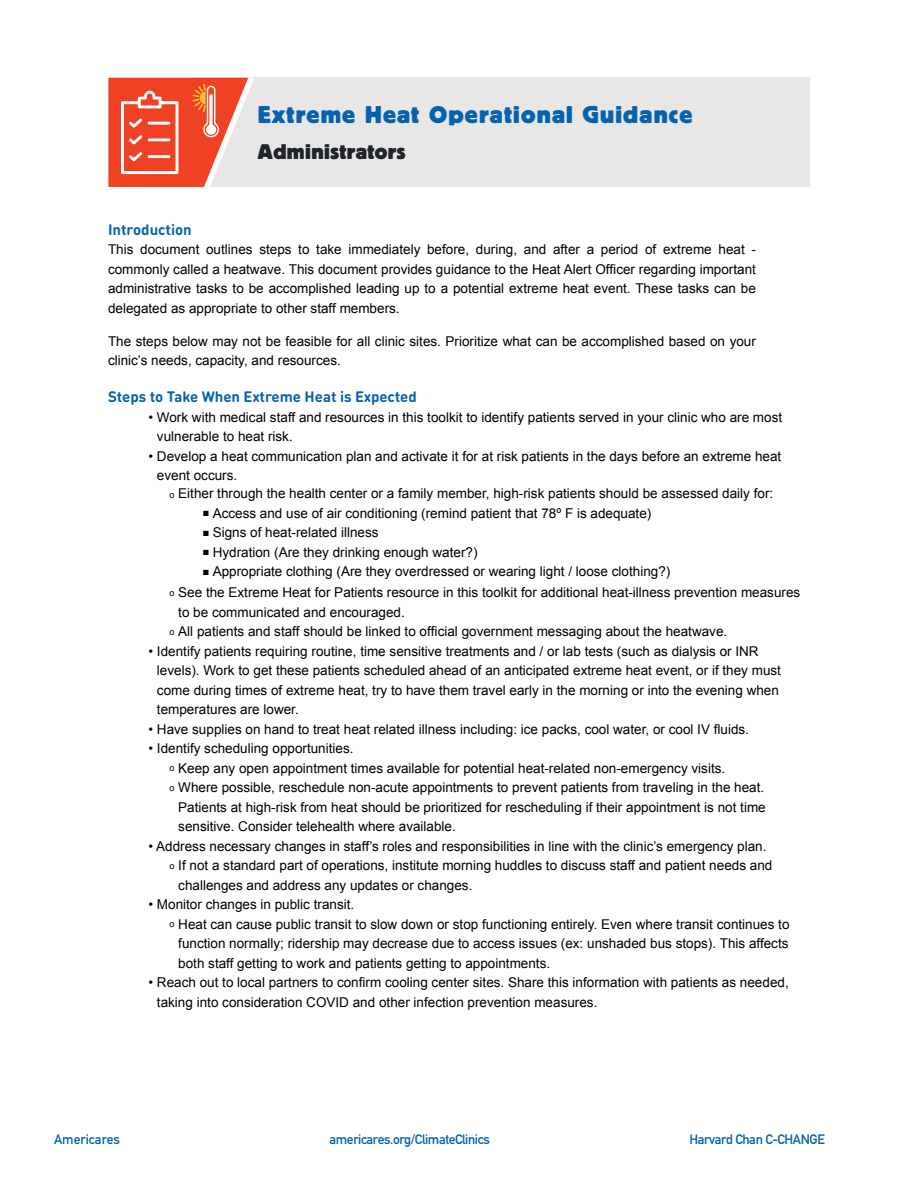
<style>
.page{position:relative;width:918px;height:1188px;background:#fff}
.page>*{position:absolute;margin:0;border:0;box-sizing:border-box;transform-origin:0 0}
.t1{font:700 24px "Block Berthold BQ";letter-spacing:.05em;color:#0562af}
.t2{font:700 21px "Block Berthold BQ";letter-spacing:.02em;color:#20242b}
.t3{font:13.5px/19.5px "Arial";color:#000}
.t4{font:700 13.5px "DIN Alternate";letter-spacing:-.03em;color:#0562af}
.t5{font:700 13.5px "DIN Alternate";color:#0562af}
.t6{font:700 7.5px "DIN Round OT";color:#0562af}
.s1{font-size:9px}
</style>
<div class="page">
<div style="left:191px;top:78px;width:619px;height:109px;background:#e8e7e5"></div>
<svg style="left:108px;top:78px;width:146px;height:109px"></svg>
<h1 class="t1" style="left:258px;top:106px;width:436px">Extreme Heat Operational Guidance</h1>
<h2 class="t2" style="left:258px;top:144px;width:149px">Administrators</h2>
<p class="t6" style="left:108px;top:228px;width:85px">Introduction</p>
<p class="t3" style="left:108px;top:241px;width:649px;text-align:justify">This document outlines steps to take immediately before, during, and after a period of extreme heat - commonly called a heatwave. This document provides guidance to the Heat Alert Of昀椀cer regarding important administrative tasks to be accomplished leading up to a potential extreme heat event. These tasks can be delegated as appropriate to other staff members.</p>
<p class="t3" style="left:108px;top:333px;width:649px">The steps below may not be feasible for all clinic sites. Prioritize what can be accomplished based on your clinic’s needs, capacity, and resources.</p>
<p class="t6" style="left:108px;top:395px;width:310px">Steps to Take When Extreme Heat is Expected</p>
<p class="t3" style="left:157px;top:408px;width:627px;text-indent:-8px">• Work with medical staff and resources in this toolkit to identify patients served in your clinic who are most vulnerable to heat risk.</p>
<p class="t3" style="left:157px;top:447px;width:626px;text-indent:-8px">• Develop a heat communication plan and activate it for at risk patients in the days before an extreme heat event occurs.</p>
<p class="t3" style="left:170px;top:485px;width:605px"><span class="s1">o</span> Either through the health center or a family member, high-risk patients should be assessed daily for:</p>
<p class="t3" style="left:203px;top:504px;width:450px">■ Access and use of air conditioning (remind patient that 78º F is adequate)</p>
<p class="t3" style="left:203px;top:524px;width:177px">■ Signs of heat-related illness</p>
<p class="t3" style="left:203px;top:543px;width:276px">■ Hydration (Are they drinking enough water?)</p>
<p class="t3" style="left:170px;top:562px;width:632px;line-height:21px;text-indent:34px">■ Appropriate clothing (Are they overdressed or wearing light / loose clothing?)<br><span class="s1">o</span> See the Extreme Heat for Patients resource in this toolkit for additional heat-illness prevention measures</p>
<p class="t3" style="left:170px;top:603px;width:559px;text-indent:9px">to be communicated and encouraged.<br><span class="s1">o</span> All patients and staff should be linked to of昀椀cial government messaging about the heatwave.</p>
<p class="t3" style="left:157px;top:642px;width:626px;text-indent:-8px">• Identify patients requiring routine, time sensitive treatments and / or lab tests (such as dialysis or INR levels). Work to get these patients scheduled ahead of an anticipated extreme heat event, or if they must come during times of extreme heat, try to have them travel early in the morning or into the evening when temperatures are lower.</p>
<p class="t3" style="left:149px;top:719px;width:602px">• Have supplies on hand to treat heat related illness including: ice packs, cool water, or cool IV 昀氀uids.</p>
<p class="t3" style="left:149px;top:740px;width:207px">• Identify scheduling opportunities.</p>
<p class="t3" style="left:170px;top:759px;width:557px"><span class="s1">o</span> Keep any open appointment times available for potential heat-related non-emergency visits.</p>
<p class="t3" style="left:170px;top:779px;width:596px"><span class="s1">o</span> Where possible, reschedule non-acute appointments to prevent patients from traveling in the heat.</p>
<p class="t3" style="left:178px;top:798px;width:589px">Patients at high-risk from heat should be prioritized for rescheduling if their appointment is not time</p>
<p class="t3" style="left:178px;top:818px;width:279px">sensitive. Consider telehealth where available.</p>
<p class="t3" style="left:149px;top:837px;width:620px">• Address necessary changes in staff’s roles and responsibilities in line with the clinic’s emergency plan.</p>
<p class="t3" style="left:170px;top:857px;width:604px"><span class="s1">o</span> If not a standard part of operations, institute morning huddles to discuss staff and patient needs and</p>
<p class="t3" style="left:178px;top:876px;width:296px">challenges and address any updates or changes.</p>
<p class="t3" style="left:149px;top:896px;width:207px">• Monitor changes in public transit.</p>
<p class="t3" style="left:170px;top:915px;width:622px"><span class="s1">o</span> Heat can cause public transit to slow down or stop functioning entirely. Even where transit continues to</p>
<p class="t3" style="left:178px;top:935px;width:612px">function normally; ridership may decrease due to access issues (ex: unshaded bus stops). This affects</p>
<p class="t3" style="left:178px;top:954px;width:373px">both staff getting to work and patients getting to appointments.</p>
<p class="t3" style="left:157px;top:973px;width:633px;text-indent:-8px">• Reach out to local partners to con昀椀rm cooling center sites. Share this information with patients as needed, taking into consideration COVID and other infection prevention measures.</p>
<p class="t5" style="left:54px;top:1135px;width:67px">Americares</p>
<p class="t4" style="left:330px;top:1135px;width:162px">americares.org/ClimateClinics</p>
<p class="t4" style="left:690px;top:1135px;width:137px">Harvard Chan C-CHANGE</p>
</div>
